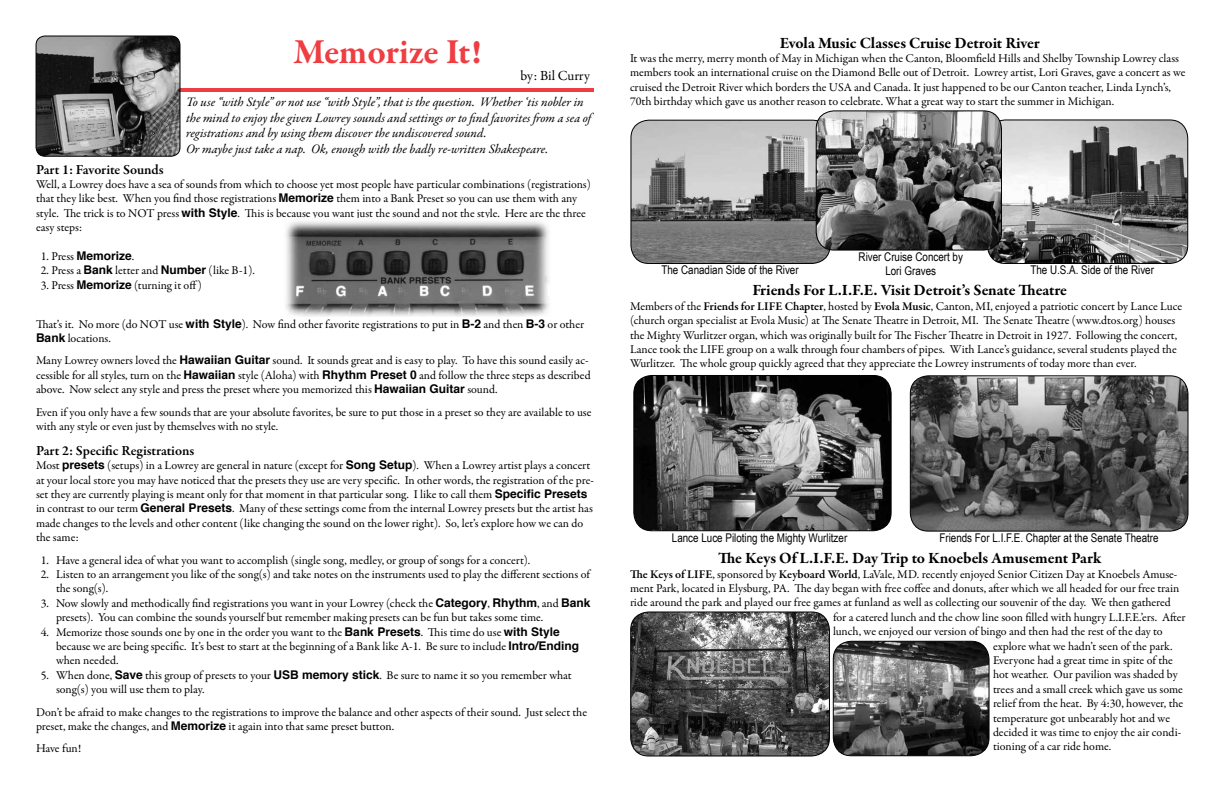
<style>
.page{position:relative;width:1224px;height:792px;background:#fff}
.page>*{position:absolute;margin:0;border:0;box-sizing:border-box;transform-origin:0 0}
.t1{font:700 36px "Garamond Premr Pro";letter-spacing:-.01em;color:#ef3e42}
.t2{font:700 16px "Garamond Premr Pro";letter-spacing:-.005em;color:#000}
.t3{font:600 14px "Garamond Premr Pro";letter-spacing:-.005em;color:#000}
.t4{font:14px "Garamond Premr Pro";letter-spacing:-.005em;color:#000}
.t5{font:italic 13px/15.6px "Garamond Premr Pro";letter-spacing:-.005em;color:#000}
.t6{font:12px/14.4px "Garamond Premr Pro";letter-spacing:-.005em;color:#000}
.t7{font:12px/14.4px "Arial Narrow";color:#000;text-align:center}
.s1{font-family:"Helvetica";font-weight:700}
.s2{font-weight:600}
</style>
<div class="page">
<hr style="left:166px;top:89px;width:428px;height:3px;background:#ef3e42">
<img style="left:36px;top:36px;width:144px;height:120px">
<div style="left:36px;top:36px;width:144px;height:120px;border:1px solid #000;border-radius:9px"></div>
<img style="left:286px;top:221px;width:263px;height:95px">
<img style="left:987px;top:120px;width:201px;height:143px">
<div style="left:987px;top:120px;width:201px;height:144px;border:1px solid #000;border-radius:18px"></div>
<img style="left:631px;top:120px;width:199px;height:143px">
<div style="left:631px;top:120px;width:199px;height:144px;border:1px solid #000;border-radius:18px"></div>
<img style="left:816px;top:111px;width:185px;height:139px">
<div style="left:816px;top:111px;width:186px;height:139px;border:1px solid #000;border-radius:18px"></div>
<img style="left:910px;top:376px;width:278px;height:155px">
<div style="left:910px;top:376px;width:278px;height:155px;border:1px solid #000;border-radius:18px"></div>
<img style="left:634px;top:375px;width:257px;height:156px">
<div style="left:634px;top:375px;width:257px;height:156px;border:1px solid #000;border-radius:18px"></div>
<img style="left:631px;top:612px;width:198px;height:144px">
<div style="left:630px;top:612px;width:200px;height:144px;border:1px solid #000;border-radius:18px"></div>
<img style="left:833px;top:641px;width:156px;height:115px">
<div style="left:833px;top:641px;width:156px;height:115px;border:1px solid #000;border-radius:18px"></div>
<h1 class="t1" style="left:293px;top:30px;width:190px">Memorize It!</h1>
<p class="t4" style="left:521px;top:67px;width:71px">by: Bil Curry</p>
<p class="t5" style="left:186px;top:95px;width:407px">To use “with Style” or not use “with Style”, that is the question. Whether ‘tis nobler in the mind to enjoy the given Lowrey sounds and settings or to find favorites from a sea of registrations and by using them discover the undiscovered sound.<br>Or maybe just take a nap. Ok, enough with the badly re-written Shakespeare.</p>
<p class="t3" style="left:36px;top:161px;width:129px">Part 1: Favorite Sounds</p>
<p class="t6" style="left:36px;top:177px;width:556px">Well, a Lowrey does have a sea of sounds from which to choose yet most people have particular combinations (registrations) that they like best. When you find those registrations <span class="s1">Memorize</span> them into a Bank Preset so you can use them with any style. The trick is to NOT press <span class="s1">with Style</span>. This is because you want just the sound and not the style. Here are the three easy steps:</p>
<p class="t6" style="left:41px;top:249px;width:95px">1. Press <span class="s1">Memorize</span>.</p>
<p class="t6" style="left:41px;top:264px;width:216px">2. Press a <span class="s1">Bank</span> letter and <span class="s1">Number</span> (like B-1).</p>
<p class="t6" style="left:41px;top:278px;width:163px">3. Press <span class="s1">Memorize</span> (turning it off)</p>
<p class="t6" style="left:36px;top:317px;width:550px">That’s it. No more (do NOT use <span class="s1">with Style</span>). Now find other favorite registrations to put in <span class="s1">B-2</span> and then <span class="s1">B-3</span> or other<br><span class="s1">Bank</span> locations.</p>
<p class="t6" style="left:36px;top:354px;width:556px">Many Lowrey owners loved the <span class="s1">Hawaiian Guitar</span> sound. It sounds great and is easy to play. To have this sound easily ac&shy;cessible for all styles, turn on the <span class="s1">Hawaiian</span> style (Aloha) with <span class="s1">Rhythm Preset 0</span> and follow the three steps as described above. Now select any style and press the preset where you memorized this <span class="s1">Hawaiian Guitar</span> sound.</p>
<p class="t6" style="left:36px;top:405px;width:557px">Even if you only have a few sounds that are your absolute favorites, be sure to put those in a preset so they are available to use with any style or even just by themselves with no style.</p>
<p class="t3" style="left:36px;top:442px;width:160px">Part 2: Specific Registrations</p>
<p class="t6" style="left:36px;top:458px;width:560px">Most <span class="s1">presets</span> (setups) in a Lowrey are general in nature (except for <span class="s1">Song Setup</span>). When a Lowrey artist plays a concert at your local store you may have noticed that the presets they use are very specific. In other words, the registration of the pre&shy;set they are currently playing is meant only for that moment in that particular song. I like to call them <span class="s1">Specific Presets </span>in contrast to our term <span class="s1">General Presets</span>. Many of these settings come from the internal Lowrey presets but the artist has made changes to the levels and other content (like changing the sound on the lower right). So, let’s explore how we can do the same:</p>
<p class="t6" style="left:41px;top:553px;width:491px">1. Have a general idea of what you want to accomplish (single song, medley, or group of songs for a concert).</p>
<p class="t6" style="left:56px;top:567px;width:535px;text-indent:-15px">2. Listen to an arrangement you like of the song(s) and take notes on the instruments used to play the different sections of the song(s).</p>
<p class="t6" style="left:56px;top:596px;width:536px;text-indent:-15px">3. Now slowly and methodically find registrations you want in your Lowrey (check the <span class="s1">Category</span>, <span class="s1">Rhythm</span>, and <span class="s1">Bank </span>presets). You can combine the sounds yourself but remember making presets can be fun but takes some time.</p>
<p class="t6" style="left:56px;top:625px;width:525px;text-indent:-15px">4. Memorize those sounds one by one in the order you want to the <span class="s1">Bank Presets</span>. This time do use <span class="s1">with Style </span>because we are being specific. It’s best to start at the beginning of a Bank like A-1. Be sure to include <span class="s1">Intro/Ending </span>when needed.</p>
<p class="t6" style="left:56px;top:668px;width:517px;text-indent:-15px">5. When done, <span class="s1">Save</span> this group of presets to your <span class="s1">USB memory stick</span>. Be sure to name it so you remember what song(s) you will use them to play.</p>
<p class="t6" style="left:36px;top:705px;width:553px">Don’t be afraid to make changes to the registrations to improve the balance and other aspects of their sound. Just select the preset, make the changes, and <span class="s1">Memorize</span> it again into that same preset button.</p>
<p class="t6" style="left:36px;top:742px;width:47px">Have fun!</p>
<h2 class="t2" style="left:780px;top:33px;width:261px">Evola Music Classes Cruise Detroit River</h2>
<p class="t6" style="left:630px;top:51px;width:557px">It was the merry, merry month of May in Michigan when the Canton, Bloomfield Hills and Shelby Township Lowrey class members took an international cruise on the Diamond Belle out of Detroit. Lowrey artist, Lori Graves, gave a concert as we cruised the Detroit River which borders the USA and Canada. It just happened to be our Canton teacher, Linda Lynch’s, 70th birthday which gave us another reason to celebrate. What a great way to start the summer in Michigan.</p>
<p class="t7" style="left:859px;top:249px;width:106px">River Cruise Concert by<br>Lori Graves</p>
<h2 class="t2" style="left:752px;top:281px;width:316px">Friends For L.I.F.E. Visit Detroit’s Senate Theatre</h2>
<p class="t6" style="left:630px;top:299px;width:554px">Members of the <span class="s2">Friends for LIFE Chapter</span>, hosted by <span class="s2">Evola Music</span>, Canton, MI, enjoyed a patriotic concert by Lance Luce (church organ specialist at Evola Music) at The Senate Theatre in Detroit, MI. The Senate Theatre (www.dtos.org) houses the Mighty Wurlitzer organ, which was originally built for The Fischer Theatre in Detroit in 1927. Following the concert, Lance took the LIFE group on a walk through four chambers of pipes. With Lance’s guidance, several students played the Wurlitzer. The whole group quickly agreed that they appreciate the Lowrey instruments of today more than ever.</p>
<p class="t7" style="left:661px;top:262px;width:139px">The Canadian Side of the River</p>
<p class="t7" style="left:1030px;top:262px;width:125px">The U.S.A. Side of the River</p>
<p class="t7" style="left:672px;top:530px;width:177px">Lance Luce Piloting the Mighty Wurlitzer</p>
<p class="t7" style="left:939px;top:530px;width:221px">Friends For L.I.F.E. Chapter at the Senate Theatre</p>
<h2 class="t2" style="left:718px;top:548px;width:385px">The Keys Of L.I.F.E. Day Trip to Knoebels Amusement Park</h2>
<p class="t6" style="left:630px;top:567px;width:549px"><span class="s2">The Keys of LIFE</span>, sponsored by <span class="s2">Keyboard World</span>, LaVale, MD. recently enjoyed Senior Citizen Day at Knoebels Amuse-</p>
<p class="t6" style="left:630px;top:581px;width:551px">ment Park, located in Elysburg, PA. The day began with free coffee and donuts, after which we all headed for our free train</p>
<p class="t6" style="left:630px;top:596px;width:542px">ride around the park and played our free games at funland as well as collecting our souvenir of the day. We then gathered</p>
<p class="t6" style="left:833px;top:610px;width:354px">for a catered lunch and the chow line soon filled with hungry L.I.F.E.’ers. After</p>
<p class="t6" style="left:833px;top:624px;width:331px">lunch, we enjoyed our version of bingo and then had the rest of the day to</p>
<p class="t6" style="left:993px;top:639px;width:181px">explore what we hadn’t seen of the park.</p>
<p class="t6" style="left:993px;top:653px;width:181px">Everyone had a great time in spite of the</p>
<p class="t6" style="left:993px;top:668px;width:186px">hot weather. Our pavilion was shaded by</p>
<p class="t6" style="left:993px;top:682px;width:191px">trees and a small creek which gave us some</p>
<p class="t6" style="left:993px;top:696px;width:192px">relief from the heat. By 4:30, however, the</p>
<p class="t6" style="left:993px;top:711px;width:179px">temperature got unbearably hot and we</p>
<p class="t6" style="left:993px;top:725px;width:190px">decided it was time to enjoy the air condi-</p>
<p class="t6" style="left:993px;top:740px;width:120px">tioning of a car ride home.</p>
</div>
